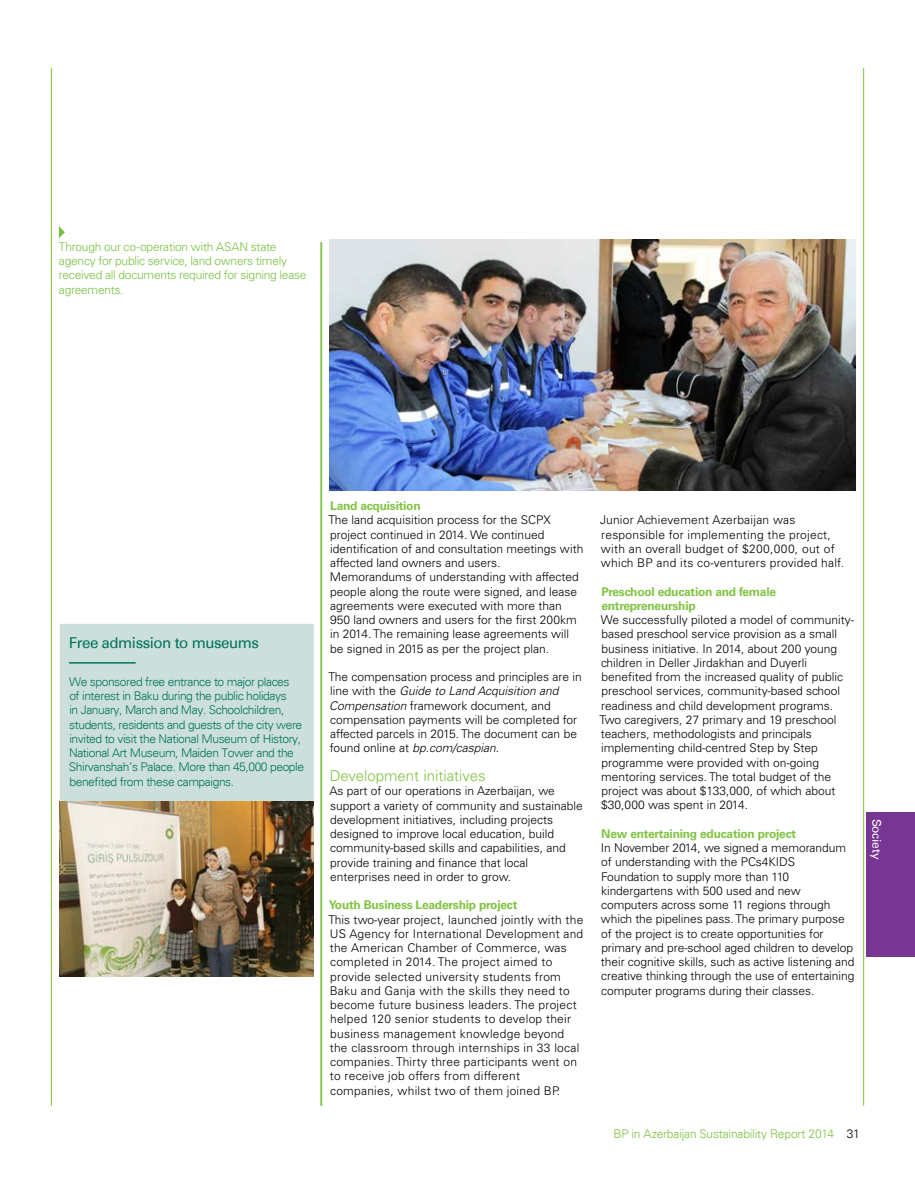
<style>
.page{position:relative;width:915px;height:1191px;background:#fff}
.page>*{position:absolute;margin:0;border:0;box-sizing:border-box;transform-origin:0 0}
.t1{font:300 15px "Univers Az 45";color:#80c342}
.t2{font:15px "Univers";letter-spacing:-.03em;color:#00755e}
.t3{font:300 12px/14.2px "Univers Az 45";color:#000}
.t4{font:300 12px/14.2px "Univers Az 45";letter-spacing:.02em;color:#000}
.t5{font:300 12px/14.2px "Univers";letter-spacing:-.035em;color:#00755e}
.t6{font:300 12px/14.2px "Univers Az 45";letter-spacing:-.02em;color:#7ac143}
.t7{font:700 12px/14.2px "Univers Az 65";letter-spacing:-.02em;color:#80c342}
.t8{font:300 12px "Univers";letter-spacing:-.015em;color:#80c342}
.t9{font:12px "Univers LT Std";letter-spacing:-.015em;color:#fff}
.s1{font-style:italic}
.s2{color:#000}
</style>
<div class="page">
<hr style="left:51px;top:68px;width:1px;height:1037px;background:#80c342">
<hr style="left:863px;top:68px;width:1px;height:1037px;background:#80c342">
<div style="left:866px;top:812px;width:48px;height:144px;background:#773594"></div>
<hr style="left:320px;top:242px;width:2px;height:863px;background:#80c342">
<svg style="left:59px;top:226px;width:6px;height:12px"></svg>
<img style="left:330px;top:239px;width:525px;height:251px">
<div style="left:60px;top:624px;width:253px;height:177px;background:#cddfda"></div>
<hr style="left:69px;top:662px;width:67px;height:1px;background:#00755e">
<img style="left:60px;top:801px;width:253px;height:175px">
<p class="t6" style="left:59px;top:240px;width:249px">Through our co-operation with ASAN state agency for public service, land owners timely received all documents required for signing lease agreements.</p>
<p class="t2" style="left:69px;top:632px;width:192px">Free admission to museums</p>
<p class="t5" style="left:69px;top:674px;width:236px">We sponsored free entrance to major places<br>of interest in Baku during the public holidays<br>in January, March and May. Schoolchildren, students, residents and guests of the city were invited to visit the National Museum of History, National Art Museum, Maiden Tower and the Shirvanshah’s Palace. More than 45,000 people benefited from these campaigns.</p>
<p class="t7" style="left:330px;top:499px;width:92px">Land acquisition</p>
<p class="t3" style="left:328px;top:513px;width:256px">The land acquisition process for the SCPX project continued in 2014. We continued identification of and consultation meetings with affected land owners and users.<br>Memorandums of understanding with affected people along the route were signed, and lease agreements were executed with more than<br>950 land owners and users for the first 200km in 2014. The remaining lease agreements will be signed in 2015 as per the project plan.</p>
<p class="t3" style="left:328px;top:670px;width:255px">The compensation process and principles are in line with the <span class="s1">Guide to Land Acquisition and Compensation</span> framework document, and compensation payments will be completed for affected parcels in 2015. The document can be found online at <span class="s1">bp.com/caspian</span>.</p>
<p class="t1" style="left:329px;top:767px;width:157px">Development initiatives</p>
<p class="t3" style="left:329px;top:784px;width:255px">As part of our operations in Azerbaijan, we support a variety of community and sustainable development initiatives, including projects designed to improve local education, build community-based skills and capabilities, and provide training and finance that local enterprises need in order to grow.</p>
<p class="t7" style="left:329px;top:898px;width:190px">Youth Business Leadership project</p>
<p class="t4" style="left:328px;top:912px;width:256px">This two-year project, launched jointly with the US Agency for International Development and the American Chamber of Commerce, was completed in 2014. The project aimed to provide selected university students from Baku and Ganja with the skills they need to become future business leaders. The project helped 120 senior students to develop their business management knowledge beyond<br>the classroom through internships in 33 local companies. Thirty three participants went on to receive job offers from different companies, whilst two of them joined BP.</p>
<p class="t4" style="left:600px;top:513px;width:245px">Junior Achievement Azerbaijan was responsible for implementing the project, with an overall budget of $200,000, out of which BP and its co-venturers provided half.</p>
<p class="t7" style="left:601px;top:584px;width:176px">Preschool education and female entrepreneurship</p>
<p class="t3" style="left:599px;top:613px;width:256px">We successfully piloted a model of community&shy;based preschool service provision as a small business initiative. In 2014, about 200 young children in Deller Jirdakhan and Duyerli benefited from the increased quality of public preschool services, community-based school readiness and child development programs.<br>Two caregivers, 27 primary and 19 preschool teachers, methodologists and principals implementing child-centred Step by Step programme were provided with on-going mentoring services. The total budget of the project was about $133,000, of which about $30,000 was spent in 2014.</p>
<p class="t7" style="left:601px;top:826px;width:196px">New entertaining education project</p>
<p class="t3" style="left:600px;top:841px;width:255px">In November 2014, we signed a memorandum of understanding with the PCs4KIDS Foundation to supply more than 110 kindergartens with 500 used and new computers across some 11 regions through which the pipelines pass. The primary purpose of the project is to create opportunities for primary and pre-school aged children to develop their cognitive skills, such as active listening and creative thinking through the use of entertaining computer programs during their classes.</p>
<p class="t9" style="left:883px;top:818px;width:42px;rotate:90deg">Society</p>
<p class="t8" style="left:613px;top:1126px;width:248px">BP in Azerbaijan Sustainability Report 2014 <span class="s2">31</span></p>
</div>
